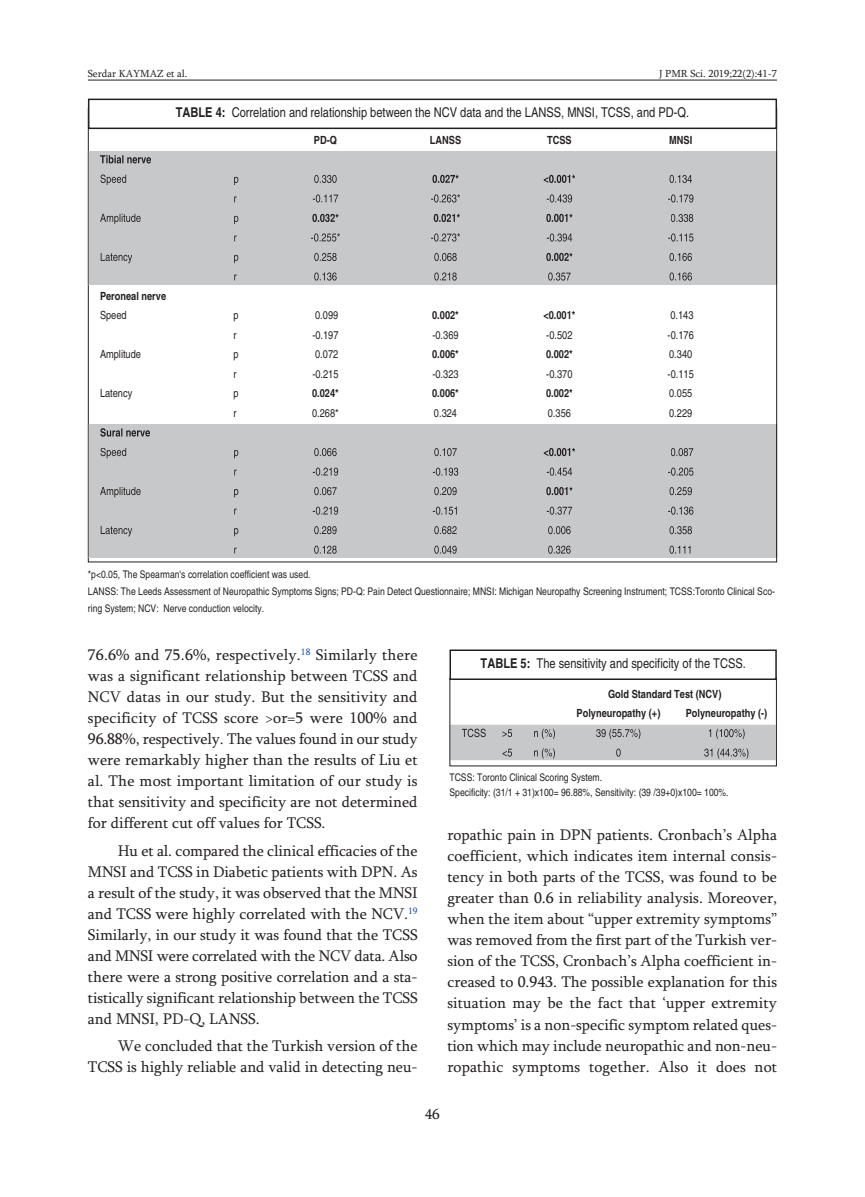
<style>
.page{position:relative;width:865px;height:1197px;background:#fff}
.page>*{position:absolute;margin:0;border:0;box-sizing:border-box;transform-origin:0 0}
.t1{font:15.75px/21px "Sylfaen";color:#231f20;text-align:justify}
.t2{font:15px "Sylfaen";color:#231f20}
.t3{font:condensed 13.5px "Helvetica";color:#231f20}
.t4{font:700 condensed 11.25px/19.5px "Helvetica";color:#231f20}
.t5{font:condensed 11.25px "Helvetica";color:#231f20}
.t6{font:condensed 10.5px/16.5px "Helvetica";color:#231f20}
.t7{font:10.5px "Sylfaen";color:#231f20}
.s1{font-weight:700}
</style>
<div class="page">
<hr style="left:88px;top:80px;width:689px;height:1px;background:#231f20">
<div style="left:88px;top:99px;width:689px;height:30px;border:2px solid #231f20"></div>
<div style="left:89px;top:151px;width:687px;height:133px;background:#c7c8ca"></div>
<hr style="left:88px;top:151px;width:1px;height:133px;background:#231f20">
<hr style="left:776px;top:151px;width:1px;height:133px;background:#231f20">
<svg style="left:100px;top:155px;width:51px;height:8px"></svg>
<svg style="left:100px;top:174px;width:237px;height:11px"></svg>
<svg style="left:432px;top:175px;width:143px;height:8px"></svg>
<svg style="left:669px;top:175px;width:23px;height:8px"></svg>
<svg style="left:234px;top:194px;width:338px;height:8px"></svg>
<svg style="left:100px;top:214px;width:138px;height:10px"></svg>
<svg style="left:312px;top:214px;width:259px;height:8px"></svg>
<svg style="left:671px;top:214px;width:22px;height:8px"></svg>
<svg style="left:234px;top:233px;width:328px;height:8px"></svg>
<svg style="left:101px;top:253px;width:235px;height:10px"></svg>
<svg style="left:546px;top:253px;width:26px;height:8px"></svg>
<svg style="left:669px;top:253px;width:23px;height:8px"></svg>
<svg style="left:234px;top:272px;width:331px;height:8px"></svg>
<div style="left:89px;top:424px;width:687px;height:133px;background:#c7c8ca"></div>
<hr style="left:88px;top:424px;width:1px;height:133px;background:#231f20">
<hr style="left:776px;top:424px;width:1px;height:133px;background:#231f20">
<svg style="left:100px;top:428px;width:50px;height:8px"></svg>
<svg style="left:100px;top:448px;width:339px;height:10px"></svg>
<svg style="left:543px;top:448px;width:32px;height:8px"></svg>
<svg style="left:671px;top:448px;width:22px;height:8px"></svg>
<svg style="left:234px;top:467px;width:338px;height:8px"></svg>
<svg style="left:100px;top:487px;width:237px;height:10px"></svg>
<svg style="left:546px;top:487px;width:26px;height:8px"></svg>
<svg style="left:669px;top:487px;width:23px;height:8px"></svg>
<svg style="left:234px;top:506px;width:441px;height:8px"></svg>
<svg style="left:101px;top:526px;width:235px;height:10px"></svg>
<svg style="left:234px;top:545px;width:331px;height:8px"></svg>
<div style="left:449px;top:649px;width:327px;height:31px;border:2px solid #231f20"></div>
<svg style="left:450px;top:724px;width:327px;height:36px;background:#c0c1c3"></svg>
<p class="t7" style="left:88px;top:67px;width:101px">Serdar KAYMAZ et al.</p>
<p class="t7" style="left:659px;top:67px;width:119px">J PMR Sci. 2019;22(2):41-7</p>
<p class="t3" style="left:176px;top:104px;width:515px"><span class="s1">TABLE 4:</span> Correlation and relationship between the NCV data and the LANSS, MNSI, TCSS, and PD-Q.</p>
<p class="t4" style="left:314px;top:130px;width:25px">PD-Q</p>
<p class="t4" style="left:430px;top:130px;width:33px">LANSS</p>
<p class="t4" style="left:547px;top:130px;width:26px">TCSS</p>
<p class="t4" style="left:669px;top:130px;width:25px">MNSI</p>
<p class="t4" style="left:100px;top:286px;width:68px">Peroneal nerve</p>
<p class="t5" style="left:100px;top:309px;width:28px">Speed</p>
<p class="t5" style="left:233px;top:309px;width:7px">p</p>
<p class="t5" style="left:315px;top:309px;width:25px">0.099</p>
<p class="t4" style="left:432px;top:306px;width:28px">0.002*</p>
<p class="t4" style="left:543px;top:306px;width:34px">&lt;0.001*</p>
<p class="t5" style="left:670px;top:309px;width:25px">0.143</p>
<p class="t5" style="left:233px;top:328px;width:5px">r</p>
<p class="t5" style="left:312px;top:328px;width:28px">-0.197</p>
<p class="t5" style="left:432px;top:328px;width:28px">-0.369</p>
<p class="t5" style="left:546px;top:328px;width:28px">-0.502</p>
<p class="t5" style="left:667px;top:328px;width:28px">-0.176</p>
<p class="t5" style="left:100px;top:348px;width:43px">Amplitude</p>
<p class="t5" style="left:233px;top:348px;width:7px">p</p>
<p class="t5" style="left:315px;top:348px;width:25px">0.072</p>
<p class="t4" style="left:432px;top:345px;width:28px">0.006*</p>
<p class="t4" style="left:546px;top:345px;width:28px">0.002*</p>
<p class="t5" style="left:669px;top:348px;width:25px">0.340</p>
<p class="t5" style="left:233px;top:367px;width:5px">r</p>
<p class="t5" style="left:312px;top:367px;width:28px">-0.215</p>
<p class="t5" style="left:432px;top:367px;width:28px">-0.323</p>
<p class="t5" style="left:546px;top:367px;width:28px">-0.370</p>
<p class="t5" style="left:667px;top:367px;width:28px">-0.115</p>
<p class="t5" style="left:100px;top:387px;width:34px">Latency</p>
<p class="t5" style="left:233px;top:387px;width:7px">p</p>
<p class="t4" style="left:312px;top:384px;width:28px">0.024*</p>
<p class="t4" style="left:432px;top:384px;width:28px">0.006*</p>
<p class="t4" style="left:546px;top:384px;width:28px">0.002*</p>
<p class="t5" style="left:669px;top:387px;width:25px">0.055</p>
<p class="t5" style="left:233px;top:406px;width:5px">r</p>
<p class="t5" style="left:312px;top:406px;width:28px">0.268*</p>
<p class="t5" style="left:434px;top:406px;width:25px">0.324</p>
<p class="t5" style="left:548px;top:406px;width:25px">0.356</p>
<p class="t5" style="left:669px;top:406px;width:25px">0.229</p>
<p class="t6" style="left:88px;top:566px;width:688px">*p&lt;0.05, The Spearman's correlation coefficient was used.<br>LANSS: The Leeds Assessment of Neuropathic Symptoms Signs; PD-Q: Pain Detect Questionnaire; MNSI: Michigan Neuropathy Screening Instrument; TCSS:Toronto Clinical Sco&shy;ring System; NCV: Nerve conduction velocity.</p>
<p class="t1" style="left:88px;top:644px;width:331px">76.6% and 75.6%, respectively.<sup>18</sup> Similarly there was a significant relationship between TCSS and NCV datas in our study. But the sensitivity and specificity of TCSS score &gt;or=5 were 100% and 96.88%, respectively. The values found in our study were remarkably higher than the results of Liu et al. The most important limitation of our study is that sensitivity and specificity are not determined for different cut off values for TCSS.</p>
<p class="t1" style="left:88px;top:839px;width:331px;text-indent:30px">Hu et al. compared the clinical efficacies of the MNSI and TCSS in Diabetic patients with DPN. As a result of the study, it was observed that the MNSI and TCSS were highly correlated with the NCV.<sup>19<br></sup>Similarly, in our study it was found that the TCSS and MNSI were correlated with the NCV data. Also there were a strong positive correlation and a sta&shy;tistically significant relationship between the TCSS and MNSI, PD-Q, LANSS.</p>
<p class="t1" style="left:88px;top:1035px;width:331px;text-align:right">We concluded that the Turkish version of the<br>TCSS is highly reliable and valid in detecting neu-</p>
<p class="t3" style="left:480px;top:655px;width:267px"><span class="s1">TABLE 5:</span> The sensitivity and specificity of the TCSS.</p>
<p class="t4" style="left:576px;top:684px;width:146px;text-indent:32px">Gold Standard Test (NCV)<br>Polyneuropathy (+)</p>
<p class="t4" style="left:685px;top:703px;width:83px">Polyneuropathy (-)</p>
<p class="t6" style="left:449px;top:769px;width:281px;line-height:15px">TCSS: Toronto Clinical Scoring System.<br>Specificity: (31/1 + 31)x100= 96.88%, Sensitivity: (39 /39+0)x100= 100%.</p>
<p class="t1" style="left:447px;top:824px;width:331px">ropathic pain in DPN patients. Cronbach’s Alpha coefficient, which indicates item internal consis&shy;tency in both parts of the TCSS, was found to be greater than 0.6 in reliability analysis. Moreover, when the item about “upper extremity symptoms” was removed from the first part of the Turkish ver&shy;sion of the TCSS, Cronbach’s Alpha coefficient in&shy;creased to 0.943. The possible explanation for this situation may be the fact that ‘upper extremity symptoms’ is a non-specific symptom related ques&shy;tion which may include neuropathic and non-neu&shy;ropathic symptoms together. Also it does not</p>
<p class="t2" style="left:425px;top:1104px;width:16px">46</p>
</div>
